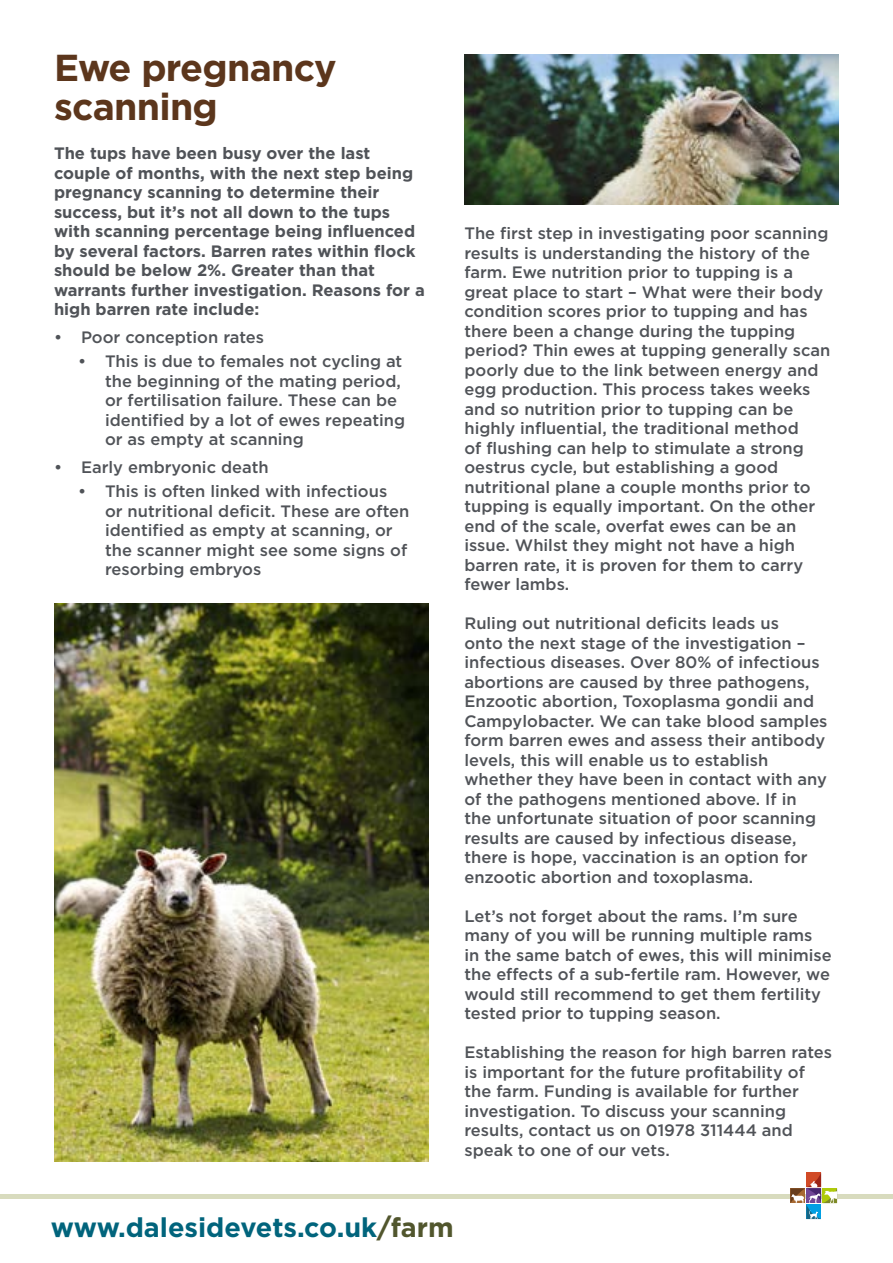
<style>
.page{position:relative;width:893px;height:1263px;background:#fff}
.page>*{position:absolute;margin:0;border:0;box-sizing:border-box;transform-origin:0 0}
.t1{font:700 37.5px/39px "Gotham";letter-spacing:-.02em;color:#5c361c}
.t2{font:700 27px "Gotham";color:#01647c}
.t3{font:500 16.5px/19.5px "Gotham";color:#505358}
.t4{font:700 16.5px/19.5px "Gotham";color:#505358}
.s1{color:#51562d}
</style>
<div class="page">
<div style="left:0;top:1194px;width:893px;height:5px;background:#d8dbbe"></div>
<svg style="left:790px;top:1172px;width:47px;height:47px"></svg>
<img style="left:54px;top:604px;width:375px;height:557px">
<img style="left:464px;top:54px;width:375px;height:151px">
<h1 class="t1" style="left:54px;top:48px;width:284px">Ewe pregnancy scanning</h1>
<p class="t4" style="left:54px;top:143px;width:372px">The tups have been busy over the last couple of months, with the next step being pregnancy scanning to determine their success, but it’s not all down to the tups with scanning percentage being influenced by several factors. Barren rates within flock should be below 2%. Greater than that warrants further investigation. Reasons for a high barren rate include:</p>
<p class="t3" style="left:54px;top:327px;width:212px">• Poor conception rates</p>
<p class="t3" style="left:105px;top:351px;width:302px;text-indent:-27px">• This is due to females not cycling at the beginning of the mating period, or fertilisation failure. These can be identified by a lot of ewes repeating or as empty at scanning</p>
<p class="t3" style="left:54px;top:457px;width:216px">• Early embryonic death</p>
<p class="t3" style="left:105px;top:481px;width:306px;text-indent:-27px">• This is often linked with infectious<br>or nutritional deficit. These are often identified as empty at scanning, or the scanner might see some signs of resorbing embryos</p>
<p class="t3" style="left:464px;top:223px;width:368px">The first step in investigating poor scanning results is understanding the history of the farm. Ewe nutrition prior to tupping is a great place to start – What were their body condition scores prior to tupping and has there been a change during the tupping period? Thin ewes at tupping generally scan poorly due to the link between energy and egg production. This process takes weeks and so nutrition prior to tupping can be highly influential, the traditional method<br>of flushing can help to stimulate a strong oestrus cycle, but establishing a good nutritional plane a couple months prior to tupping is equally important. On the other end of the scale, overfat ewes can be an issue. Whilst they might not have a high barren rate, it is proven for them to carry fewer lambs.</p>
<p class="t3" style="left:464px;top:613px;width:365px">Ruling out nutritional deficits leads us<br>onto the next stage of the investigation – infectious diseases. Over 80% of infectious abortions are caused by three pathogens, Enzootic abortion, Toxoplasma gondii and Campylobacter. We can take blood samples form barren ewes and assess their antibody levels, this will enable us to establish whether they have been in contact with any of the pathogens mentioned above. If in the unfortunate situation of poor scanning results are caused by infectious disease, there is hope, vaccination is an option for enzootic abortion and toxoplasma.</p>
<p class="t3" style="left:464px;top:906px;width:369px">Let’s not forget about the rams. I’m sure many of you will be running multiple rams<br>in the same batch of ewes, this will minimise the effects of a sub-fertile ram. However, we would still recommend to get them fertility tested prior to tupping season.</p>
<p class="t3" style="left:464px;top:1042px;width:369px">Establishing the reason for high barren rates is important for the future profitability of the farm. Funding is available for further investigation. To discuss your scanning results, contact us on 01978 311444 and speak to one of our vets.</p>
<h2 class="t2" style="left:51px;top:1212px;width:404px">www.dalesidevets.co.uk<span class="s1">/farm</span></h2>
</div>
